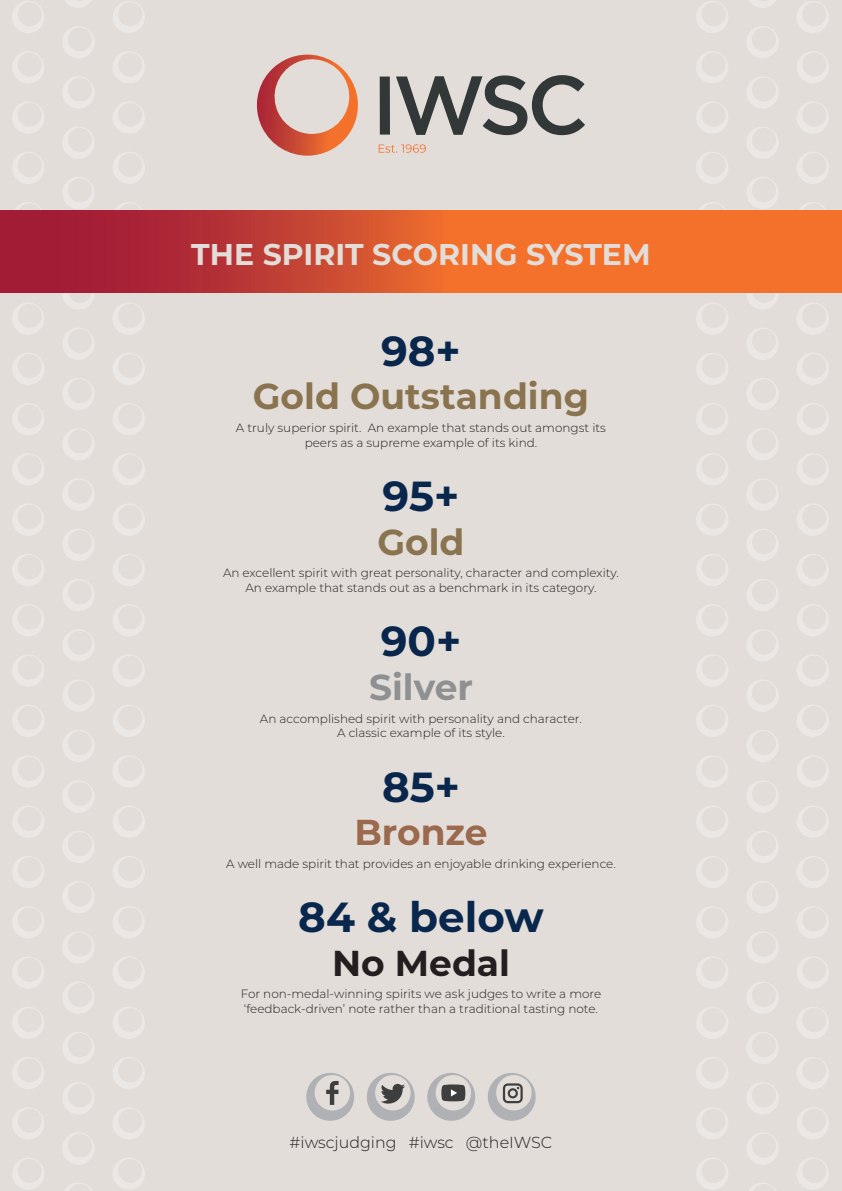
<style>
.page{position:relative;width:842px;height:1191px;background:#e3ddd9}
.page>*{position:absolute;margin:0;border:0;box-sizing:border-box;transform-origin:0 0}
.Scores{font:700 42px "Montserrat";color:#09274c}
.Medal_Award{font:700 36px "Montserrat";color:#89744f}
.Medal_Award-2{font:700 36px "Montserrat";color:#231f20}
.Medal_Award-3{font:700 36px "Montserrat";color:#8e9091}
.Medal_Award-4{font:700 36px "Montserrat";color:#9b694d}
.t1{font:700 30px "Montserrat";color:#e3ddd9}
.t2{font:300 16px "Montserrat";color:#231f20}
.Award_Description{font:300 12px/14.4px "Montserrat";color:#231f20;text-align:center}
</style>
<div class="page">
<svg style="left:697px;top:1px;width:31px;height:32px"></svg>
<svg style="left:749px;top:0;width:27px;height:8px"></svg>
<svg style="left:797px;top:1px;width:32px;height:32px"></svg>
<svg style="left:697px;top:52px;width:31px;height:31px"></svg>
<svg style="left:747px;top:26px;width:31px;height:32px"></svg>
<svg style="left:797px;top:52px;width:32px;height:31px"></svg>
<svg style="left:697px;top:102px;width:31px;height:31px"></svg>
<svg style="left:747px;top:77px;width:31px;height:31px"></svg>
<svg style="left:797px;top:102px;width:32px;height:31px"></svg>
<svg style="left:697px;top:152px;width:31px;height:32px"></svg>
<svg style="left:747px;top:127px;width:31px;height:31px"></svg>
<svg style="left:797px;top:152px;width:32px;height:32px"></svg>
<svg style="left:699px;top:202px;width:26px;height:8px"></svg>
<svg style="left:747px;top:177px;width:31px;height:32px"></svg>
<svg style="left:800px;top:202px;width:26px;height:8px"></svg>
<svg style="left:697px;top:303px;width:31px;height:31px"></svg>
<svg style="left:744px;top:292px;width:37px;height:17px"></svg>
<svg style="left:797px;top:303px;width:32px;height:31px"></svg>
<svg style="left:747px;top:328px;width:31px;height:32px"></svg>
<svg style="left:697px;top:353px;width:31px;height:32px"></svg>
<svg style="left:797px;top:353px;width:32px;height:32px"></svg>
<svg style="left:697px;top:403px;width:31px;height:32px"></svg>
<svg style="left:747px;top:378px;width:31px;height:32px"></svg>
<svg style="left:797px;top:403px;width:32px;height:32px"></svg>
<svg style="left:697px;top:454px;width:31px;height:31px"></svg>
<svg style="left:747px;top:429px;width:31px;height:31px"></svg>
<svg style="left:797px;top:454px;width:32px;height:31px"></svg>
<svg style="left:697px;top:504px;width:31px;height:31px"></svg>
<svg style="left:747px;top:479px;width:31px;height:31px"></svg>
<svg style="left:797px;top:504px;width:32px;height:31px"></svg>
<svg style="left:697px;top:554px;width:31px;height:32px"></svg>
<svg style="left:747px;top:529px;width:31px;height:32px"></svg>
<svg style="left:797px;top:554px;width:32px;height:32px"></svg>
<svg style="left:697px;top:604px;width:31px;height:32px"></svg>
<svg style="left:747px;top:579px;width:31px;height:32px"></svg>
<svg style="left:797px;top:604px;width:32px;height:32px"></svg>
<svg style="left:697px;top:655px;width:31px;height:31px"></svg>
<svg style="left:747px;top:630px;width:31px;height:31px"></svg>
<svg style="left:797px;top:655px;width:32px;height:31px"></svg>
<svg style="left:697px;top:705px;width:31px;height:32px"></svg>
<svg style="left:747px;top:680px;width:31px;height:31px"></svg>
<svg style="left:797px;top:705px;width:32px;height:32px"></svg>
<svg style="left:747px;top:730px;width:31px;height:32px"></svg>
<svg style="left:697px;top:756px;width:31px;height:31px"></svg>
<svg style="left:747px;top:781px;width:31px;height:31px"></svg>
<svg style="left:797px;top:756px;width:32px;height:31px"></svg>
<svg style="left:697px;top:806px;width:31px;height:31px"></svg>
<svg style="left:747px;top:831px;width:31px;height:32px"></svg>
<svg style="left:797px;top:806px;width:32px;height:31px"></svg>
<svg style="left:697px;top:856px;width:31px;height:32px"></svg>
<svg style="left:747px;top:881px;width:31px;height:32px"></svg>
<svg style="left:797px;top:856px;width:32px;height:32px"></svg>
<svg style="left:697px;top:907px;width:31px;height:31px"></svg>
<svg style="left:747px;top:932px;width:31px;height:31px"></svg>
<svg style="left:797px;top:907px;width:32px;height:31px"></svg>
<svg style="left:697px;top:957px;width:31px;height:31px"></svg>
<svg style="left:747px;top:982px;width:31px;height:31px"></svg>
<svg style="left:797px;top:957px;width:32px;height:31px"></svg>
<svg style="left:697px;top:1007px;width:31px;height:32px"></svg>
<svg style="left:747px;top:1032px;width:31px;height:32px"></svg>
<svg style="left:797px;top:1007px;width:32px;height:32px"></svg>
<svg style="left:697px;top:1057px;width:31px;height:32px"></svg>
<svg style="left:747px;top:1082px;width:31px;height:32px"></svg>
<svg style="left:797px;top:1057px;width:32px;height:32px"></svg>
<svg style="left:697px;top:1108px;width:31px;height:31px"></svg>
<svg style="left:747px;top:1133px;width:31px;height:31px"></svg>
<svg style="left:797px;top:1108px;width:32px;height:31px"></svg>
<svg style="left:697px;top:1158px;width:31px;height:31px"></svg>
<svg style="left:797px;top:1158px;width:32px;height:31px"></svg>
<svg style="left:749px;top:1183px;width:27px;height:8px"></svg>
<svg style="left:12px;top:1px;width:32px;height:32px"></svg>
<svg style="left:65px;top:0;width:27px;height:8px"></svg>
<svg style="left:113px;top:1px;width:31px;height:32px"></svg>
<svg style="left:12px;top:52px;width:32px;height:31px"></svg>
<svg style="left:63px;top:26px;width:31px;height:32px"></svg>
<svg style="left:113px;top:52px;width:31px;height:31px"></svg>
<svg style="left:12px;top:102px;width:32px;height:31px"></svg>
<svg style="left:63px;top:77px;width:31px;height:31px"></svg>
<svg style="left:113px;top:102px;width:31px;height:31px"></svg>
<svg style="left:12px;top:152px;width:32px;height:32px"></svg>
<svg style="left:63px;top:127px;width:31px;height:31px"></svg>
<svg style="left:113px;top:152px;width:31px;height:32px"></svg>
<svg style="left:15px;top:202px;width:26px;height:8px"></svg>
<svg style="left:63px;top:177px;width:31px;height:32px"></svg>
<svg style="left:116px;top:202px;width:26px;height:8px"></svg>
<svg style="left:12px;top:303px;width:32px;height:31px"></svg>
<svg style="left:60px;top:292px;width:37px;height:17px"></svg>
<svg style="left:113px;top:303px;width:31px;height:31px"></svg>
<svg style="left:63px;top:328px;width:31px;height:32px"></svg>
<svg style="left:12px;top:353px;width:32px;height:32px"></svg>
<svg style="left:113px;top:353px;width:31px;height:32px"></svg>
<svg style="left:12px;top:403px;width:32px;height:32px"></svg>
<svg style="left:63px;top:378px;width:31px;height:32px"></svg>
<svg style="left:113px;top:403px;width:31px;height:32px"></svg>
<svg style="left:12px;top:454px;width:32px;height:31px"></svg>
<svg style="left:63px;top:429px;width:31px;height:31px"></svg>
<svg style="left:113px;top:454px;width:31px;height:31px"></svg>
<svg style="left:12px;top:504px;width:32px;height:31px"></svg>
<svg style="left:63px;top:479px;width:31px;height:31px"></svg>
<svg style="left:113px;top:504px;width:31px;height:31px"></svg>
<svg style="left:12px;top:554px;width:32px;height:32px"></svg>
<svg style="left:63px;top:529px;width:31px;height:32px"></svg>
<svg style="left:113px;top:554px;width:31px;height:32px"></svg>
<svg style="left:12px;top:604px;width:32px;height:32px"></svg>
<svg style="left:63px;top:579px;width:31px;height:32px"></svg>
<svg style="left:113px;top:604px;width:31px;height:32px"></svg>
<svg style="left:12px;top:655px;width:32px;height:31px"></svg>
<svg style="left:63px;top:630px;width:31px;height:31px"></svg>
<svg style="left:113px;top:655px;width:31px;height:31px"></svg>
<svg style="left:12px;top:705px;width:32px;height:32px"></svg>
<svg style="left:63px;top:680px;width:31px;height:31px"></svg>
<svg style="left:113px;top:705px;width:31px;height:32px"></svg>
<svg style="left:63px;top:730px;width:31px;height:32px"></svg>
<svg style="left:12px;top:756px;width:32px;height:31px"></svg>
<svg style="left:63px;top:781px;width:31px;height:31px"></svg>
<svg style="left:113px;top:756px;width:31px;height:31px"></svg>
<svg style="left:12px;top:806px;width:32px;height:31px"></svg>
<svg style="left:63px;top:831px;width:31px;height:32px"></svg>
<svg style="left:113px;top:806px;width:31px;height:31px"></svg>
<svg style="left:12px;top:856px;width:32px;height:32px"></svg>
<svg style="left:63px;top:881px;width:31px;height:32px"></svg>
<svg style="left:113px;top:856px;width:31px;height:32px"></svg>
<svg style="left:12px;top:907px;width:32px;height:31px"></svg>
<svg style="left:63px;top:932px;width:31px;height:31px"></svg>
<svg style="left:113px;top:907px;width:31px;height:31px"></svg>
<svg style="left:12px;top:957px;width:32px;height:31px"></svg>
<svg style="left:63px;top:982px;width:31px;height:31px"></svg>
<svg style="left:113px;top:957px;width:31px;height:31px"></svg>
<svg style="left:12px;top:1007px;width:32px;height:32px"></svg>
<svg style="left:63px;top:1032px;width:31px;height:32px"></svg>
<svg style="left:113px;top:1007px;width:31px;height:32px"></svg>
<svg style="left:12px;top:1057px;width:32px;height:32px"></svg>
<svg style="left:63px;top:1082px;width:31px;height:32px"></svg>
<svg style="left:113px;top:1057px;width:31px;height:32px"></svg>
<svg style="left:12px;top:1108px;width:32px;height:31px"></svg>
<svg style="left:63px;top:1133px;width:31px;height:31px"></svg>
<svg style="left:113px;top:1108px;width:31px;height:31px"></svg>
<svg style="left:12px;top:1158px;width:32px;height:31px"></svg>
<svg style="left:113px;top:1158px;width:31px;height:31px"></svg>
<svg style="left:65px;top:1183px;width:27px;height:8px"></svg>
<div style="left:380px;top:77px;width:10px;height:58px;background:#323738"></div>
<svg style="left:396px;top:75px;width:189px;height:60px"></svg>
<svg style="left:257px;top:54px;width:101px;height:102px"></svg>
<svg style="left:379px;top:144px;width:47px;height:9px"></svg>
<svg style="left:306px;top:1073px;width:109px;height:47px"></svg>
<svg style="left:427px;top:1073px;width:109px;height:47px"></svg>
<svg style="left:0;top:210px;width:842px;height:82px;background:#d5532f"></svg>
<p class="t1" style="left:191px;top:232px;width:461px">THE SPIRIT SCORING SYSTEM</p>
<p class="Scores" style="left:381px;top:321px;width:81px">98+</p>
<p class="Medal_Award" style="left:253px;top:370px;width:338px">Gold Outstanding</p>
<p class="Award_Description" style="left:236px;top:420px;width:372px">A truly superior spirit. An example that stands out amongst its peers as a supreme example of its kind.</p>
<p class="Scores" style="left:382px;top:466px;width:78px">95+</p>
<p class="Medal_Award" style="left:377px;top:516px;width:89px">Gold</p>
<p class="Award_Description" style="left:223px;top:565px;width:397px">An excellent spirit with great personality, character and complexity.<br>An example that stands out as a benchmark in its category.</p>
<p class="Scores" style="left:381px;top:611px;width:82px">90+</p>
<p class="Medal_Award-3" style="left:369px;top:661px;width:105px">Silver</p>
<p class="Award_Description" style="left:260px;top:710px;width:323px">An accomplished spirit with personality and character.<br>A classic example of its style.</p>
<p class="Scores" style="left:382px;top:756px;width:79px">85+</p>
<p class="Medal_Award-4" style="left:354px;top:806px;width:135px">Bronze</p>
<p class="Award_Description" style="left:226px;top:856px;width:391px">A well made spirit that provides an enjoyable drinking experience.</p>
<p class="Scores" style="left:298px;top:887px;width:247px">84 &amp; below</p>
<p class="Medal_Award-2" style="left:332px;top:936px;width:179px">No Medal</p>
<p class="Award_Description" style="left:241px;top:986px;width:362px;text-align:left">For non-medal-winning spirits we ask judges to write a more ‘feedback-driven’ note rather than a traditional tasting note.</p>
<p class="t2" style="left:290px;top:1131px;width:264px">#iwscjudging #iwsc @theIWSC</p>
</div>
